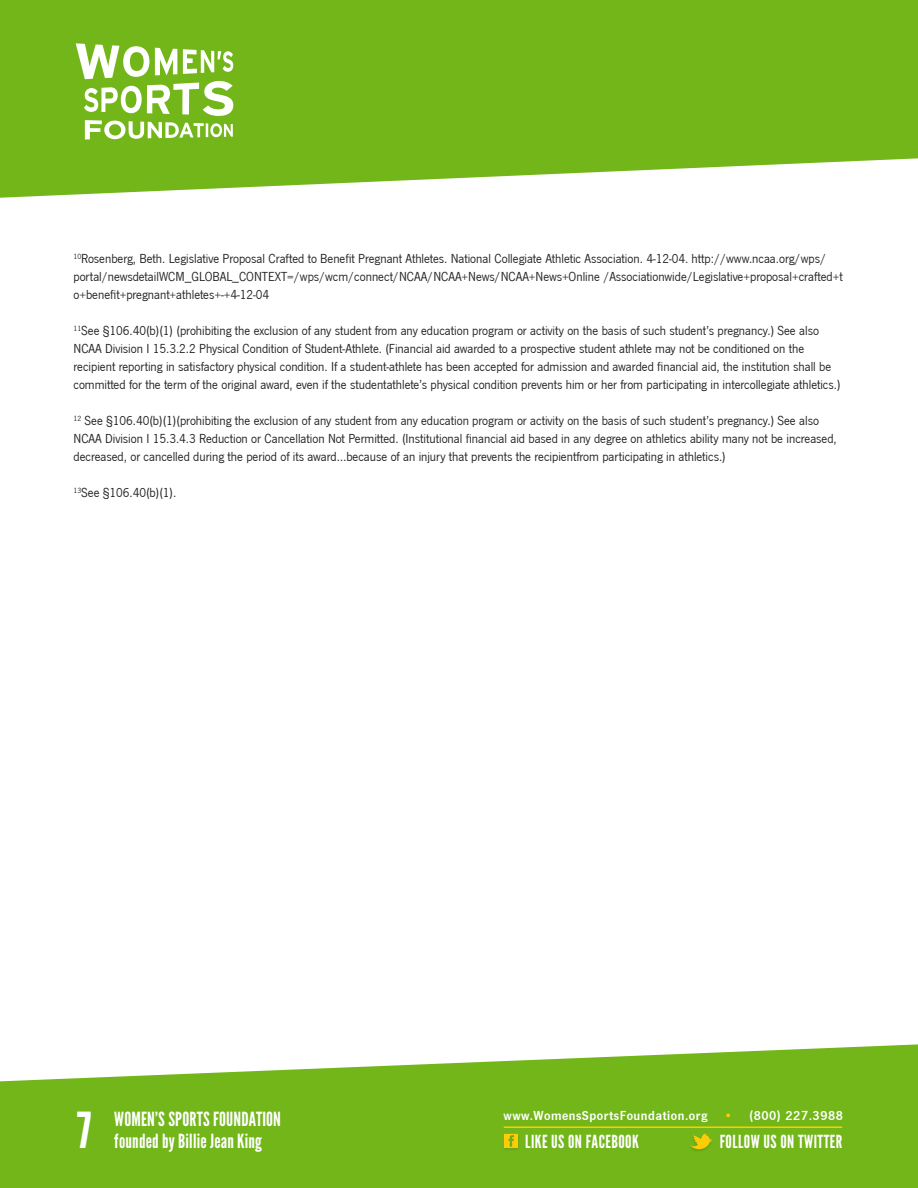
<style>
.page{position:relative;width:918px;height:1188px;background:#fff}
.page>*{position:absolute;margin:0;border:0;box-sizing:border-box;transform-origin:0 0}
.t1{font:49.5px "League Gothic";color:#fff}
.t2{font:19.5px/22.5px "League Gothic";letter-spacing:.01em;color:#fff}
.t3{font:18px "League Gothic";letter-spacing:.025em;color:#fff}
.t4{font:13.5px/18px "News Got";color:#231f20}
.t5{font:13.5px "News Got Dem";letter-spacing:.04em;color:#fff}
.s1{color:#fc0}
</style>
<div class="page">
<svg style="left:0;top:0;width:918px;height:198px;background:#81be32"></svg>
<svg style="left:0;top:1044px;width:918px;height:144px;background:#84bf37"></svg>
<svg style="left:76px;top:43px;width:157px;height:96px"></svg>
<hr style="left:504px;top:1126px;width:338px;height:2px;background:#fc0">
<img style="left:501px;top:1132px;width:20px;height:20px">
<svg style="left:504px;top:1134px;width:14px;height:14px"></svg>
<img style="left:687px;top:1132px;width:29px;height:22px">
<svg style="left:690px;top:1134px;width:23px;height:18px"></svg>
<p class="t4" style="left:74px;top:250px;width:771px"><sup>10</sup>Rosenberg, Beth. Legislative Proposal Crafted to Benefit Pregnant Athletes. National Collegiate Athletic Association. 4-12-04. http://www.ncaa.org/wps/ portal/newsdetailWCM_GLOBAL_CONTEXT=/wps/wcm/connect/NCAA/NCAA+News/NCAA+News+Online /Associationwide/Legislative+proposal+crafted+t o+benefit+pregnant+athletes+-+4-12-04</p>
<p class="t4" style="left:74px;top:322px;width:769px"><sup>11</sup>See §106.40(b)(1) (prohibiting the exclusion of any student from any education program or activity on the basis of such student’s pregnancy.) See also NCAA Division I 15.3.2.2 Physical Condition of Student-Athlete. (Financial aid awarded to a prospective student athlete may not be conditioned on the recipient reporting in satisfactory physical condition. If a student-athlete has been accepted for admission and awarded financial aid, the institution shall be committed for the term of the original award, even if the studentathlete’s physical condition prevents him or her from participating in intercollegiate athletics.)</p>
<p class="t4" style="left:74px;top:412px;width:765px"><sup>12</sup> See §106.40(b)(1)(prohibiting the exclusion of any student from any education program or activity on the basis of such student’s pregnancy.) See also<br>NCAA Division I 15.3.4.3 Reduction or Cancellation Not Permitted. (Institutional financial aid based in any degree on athletics ability many not be increased, decreased, or cancelled during the period of its award…because of an injury that prevents the recipientfrom participating in athletics.)</p>
<p class="t4" style="left:74px;top:484px;width:104px"><sup>13</sup>See §106.40(b)(1).</p>
<h1 class="t1" style="left:77px;top:1102px;width:16px">7</h1>
<h2 class="t2" style="left:114px;top:1108px;width:168px">WOMEN’S SPORTS FOUNDATION founded by Billie Jean King</h2>
<p class="t5" style="left:503px;top:1108px;width:341px">www.WomensSportsFoundation.org <span class="s1">•</span> (800) 227.3988</p>
<h3 class="t3" style="left:525px;top:1131px;width:115px">LIKE US ON FACEBOOK</h3>
<h3 class="t3" style="left:720px;top:1131px;width:124px">FOLLOW US ON TWITTER</h3>
</div>
